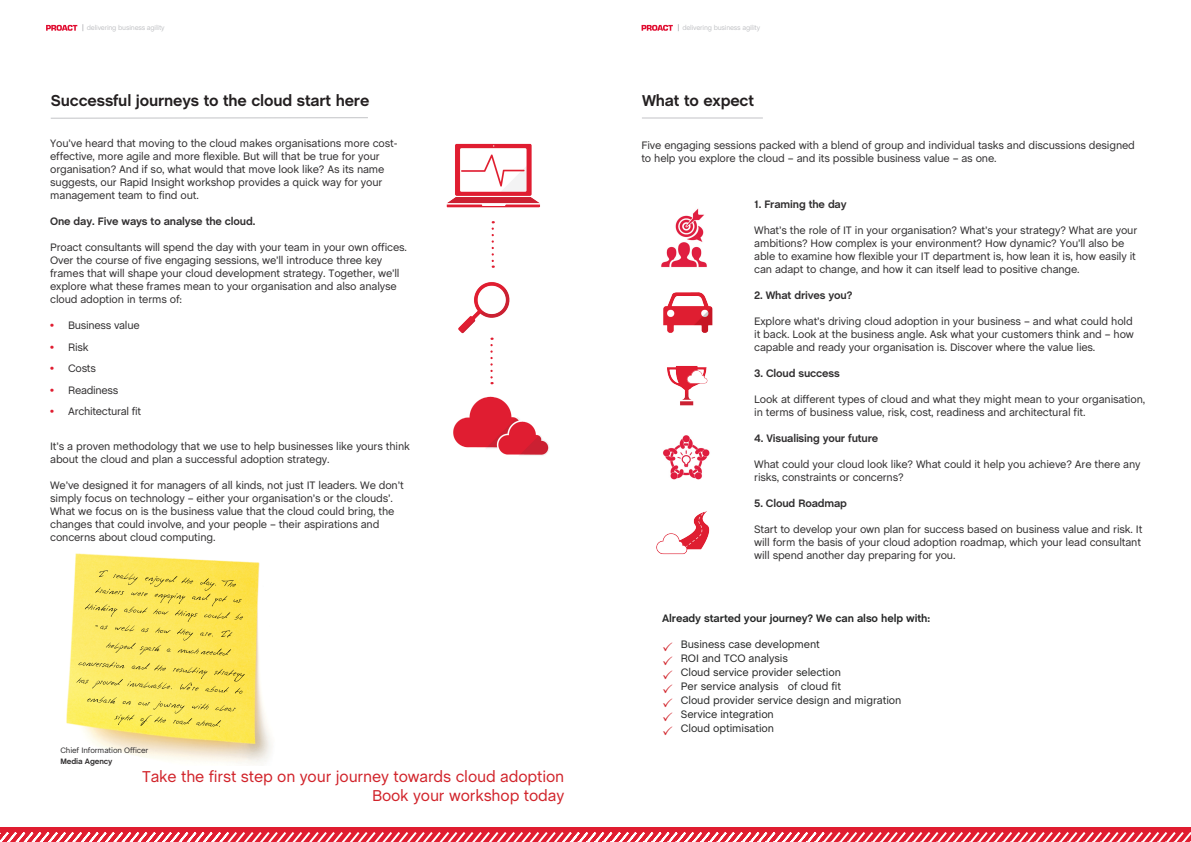
<style>
.page{position:relative;width:1191px;height:842px;background:#fff}
.page>*{position:absolute;margin:0;border:0;box-sizing:border-box;transform-origin:0 0}
.t1{font:16px "Chalet";letter-spacing:-.01em;color:#d1232a}
.t2{font:700 16px "Chalet";letter-spacing:-.01em;color:#231f20}
.t3{font:11px/13px "Chalet";letter-spacing:-.015em;color:#312f30}
.t4{font:11px "Chalet";letter-spacing:-.01em;color:#262727}
.t5{font:700 11px "Chalet";letter-spacing:-.015em;color:#312f30}
.t6{font:700 11px "Chalet";letter-spacing:-.01em;color:#262727}
.t7{font:8px "Chalet";letter-spacing:-.015em;color:#312f30}
.t8{font:700 8px "Chalet";letter-spacing:-.015em;color:#312f30}
.t9{font:7px "Chalet";letter-spacing:-.03em;color:#c2c3c6}
.s1{font-family:"Arial";font-weight:700;color:#e01d30}
</style>
<div class="page">
<div style="left:0;top:828px;width:1191px;height:14px;background:#e01d30"></div>
<svg style="left:46px;top:25px;width:31px;height:6px"></svg>
<svg style="left:50px;top:117px;width:318px;height:2px"></svg>
<img style="left:446px;top:143px;width:94px;height:85px">
<svg style="left:490px;top:338px;width:3px;height:45px"></svg>
<img style="left:458px;top:282px;width:52px;height:52px">
<svg style="left:641px;top:24px;width:38px;height:7px"></svg>
<svg style="left:0;top:832px;width:1191px;height:10px"></svg>
<hr style="left:642px;top:117px;width:121px;height:1px;background:#c2c3c6">
<img style="left:453px;top:383px;width:58px;height:66px">
<img style="left:495px;top:412px;width:54px;height:44px">
<svg style="left:491px;top:229px;width:3px;height:39px"></svg>
<img style="left:661px;top:208px;width:46px;height:60px">
<img style="left:663px;top:292px;width:50px;height:41px">
<img style="left:663px;top:435px;width:47px;height:45px">
<img style="left:656px;top:511px;width:54px;height:44px">
<img style="left:667px;top:366px;width:41px;height:40px">
<img style="left:686px;top:369px;width:21px;height:16px">
<img style="left:66px;top:553px;width:206px;height:212px">
<svg style="left:85px;top:570px;width:158px;height:85px"></svg>
<svg style="left:76px;top:662px;width:169px;height:65px"></svg>
<p class="t9" style="left:87px;top:24px;width:79px">delivering business agility</p>
<p class="t2" style="left:51px;top:91px;width:320px">Successful journeys to the cloud start here</p>
<p class="t3" style="left:50px;top:137px;width:349px">You’ve heard that moving to the cloud makes organisations more cost&shy;effective, more agile and more flexible. But will that be true for your organisation? And if so, what would that move look like? As its name suggests, our Rapid Insight workshop provides a quick way for your management team to find out.</p>
<p class="t5" style="left:50px;top:215px;width:207px">One day. Five ways to analyse the cloud.</p>
<p class="t3" style="left:50px;top:241px;width:358px">Proact consultants will spend the day with your team in your own offices.<br>Over the course of five engaging sessions, we’ll introduce three key frames that will shape your cloud development strategy. Together, we’ll explore what these frames mean to your organisation and also analyse cloud adoption in terms of:</p>
<p class="t3" style="left:50px;top:319px;width:91px"><span class="s1">•</span> Business value</p>
<p class="t3" style="left:50px;top:340px;width:40px"><span class="s1">•</span> Risk</p>
<p class="t3" style="left:50px;top:362px;width:47px"><span class="s1">•</span> Costs</p>
<p class="t3" style="left:50px;top:383px;width:70px"><span class="s1">•</span> Readiness</p>
<p class="t3" style="left:50px;top:405px;width:93px"><span class="s1">•</span> Architectural fit</p>
<p class="t3" style="left:50px;top:439px;width:361px">It’s a proven methodology that we use to help businesses like yours think about the cloud and plan a successful adoption strategy.</p>
<p class="t3" style="left:50px;top:478px;width:355px">We’ve designed it for managers of all kinds, not just IT leaders. We don’t simply focus on technology – either your organisation’s or the clouds’.<br>What we focus on is the business value that the cloud could bring, the changes that could involve, and your people – their aspirations and concerns about cloud computing.</p>
<p class="t7" style="left:60px;top:745px;width:89px">Chief Information Officer</p>
<p class="t8" style="left:60px;top:756px;width:54px">Media Agency</p>
<p class="t1" style="left:142px;top:766px;width:424px">Take the first step on your journey towards cloud adoption</p>
<p class="t1" style="left:372px;top:786px;width:194px">Book your workshop today</p>
<p class="t9" style="left:682px;top:24px;width:79px">delivering business agility</p>
<p class="t2" style="left:642px;top:91px;width:114px">What to expect</p>
<p class="t3" style="left:641px;top:138px;width:495px">Five engaging sessions packed with a blend of group and individual tasks and discussions designed to help you explore the cloud – and its possible business value – as one.</p>
<p class="t5" style="left:754px;top:198px;width:94px">1. Framing the day</p>
<p class="t3" style="left:754px;top:224px;width:385px">What’s the role of IT in your organisation? What’s your strategy? What are your ambitions? How complex is your environment? How dynamic? You’ll also be able to examine how flexible your IT department is, how lean it is, how easily it can adapt to change, and how it can itself lead to positive change.</p>
<p class="t5" style="left:754px;top:289px;width:100px">2. What drives you?</p>
<p class="t3" style="left:754px;top:315px;width:381px;text-align:justify">Explore what’s driving cloud adoption in your business – and what could hold it back. Look at the business angle. Ask what your customers think and – how capable and ready your organisation is. Discover where the value lies.</p>
<p class="t5" style="left:754px;top:367px;width:87px">3. Cloud success</p>
<p class="t3" style="left:754px;top:393px;width:392px">Look at different types of cloud and what they might mean to your organisation, in terms of business value, risk, cost, readiness and architectural fit.</p>
<p class="t5" style="left:754px;top:432px;width:126px">4. Visualising your future</p>
<p class="t3" style="left:754px;top:458px;width:388px">What could your cloud look like? What could it help you achieve? Are there any risks, constraints or concerns?</p>
<p class="t5" style="left:754px;top:497px;width:94px">5. Cloud Roadmap</p>
<p class="t3" style="left:754px;top:523px;width:390px;text-align:justify">Start to develop your own plan for success based on business value and risk. It will form the basis of your cloud adoption roadmap, which your lead consultant will spend another day preparing for you.</p>
<p class="t6" style="left:662px;top:612px;width:269px">Already started your journey? We can also help with:</p>
<p class="t4" style="left:681px;top:638px;width:140px">Business case development</p>
<p class="t4" style="left:681px;top:652px;width:109px">ROI and TCO analysis</p>
<p class="t4" style="left:681px;top:666px;width:161px">Cloud service provider selection</p>
<p class="t4" style="left:681px;top:680px;width:162px">Per service analysis of cloud fit</p>
<p class="t4" style="left:681px;top:694px;width:222px">Cloud provider service design and migration</p>
<p class="t4" style="left:681px;top:708px;width:94px">Service integration</p>
<p class="t4" style="left:681px;top:722px;width:95px">Cloud optimisation</p>
</div>
